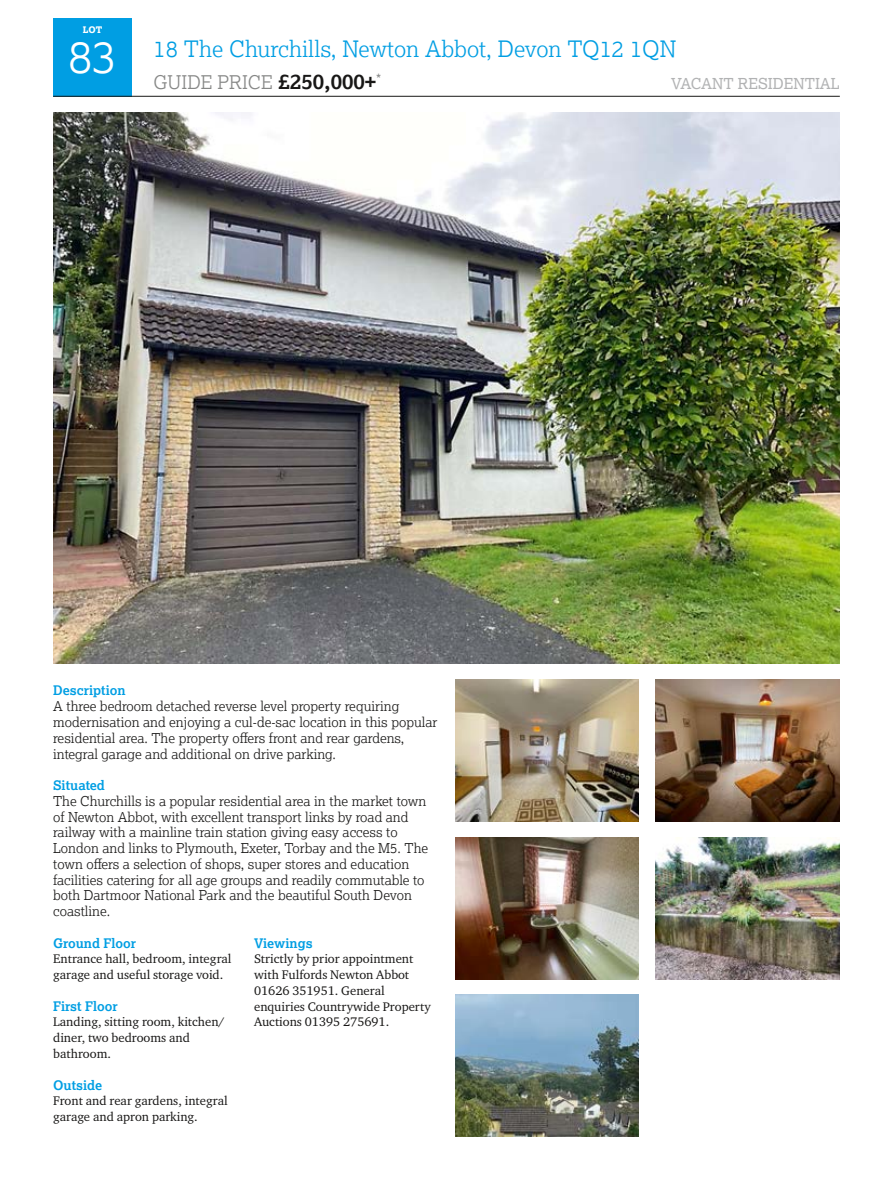
<style>
.page{position:relative;width:893px;height:1187px;background:#fff}
.page>*{position:absolute;margin:0;border:0;box-sizing:border-box;transform-origin:0 0}
.t1{font:300 45px "Lexia";color:#fff}
.t2{font:300 22.5px "Lexia";color:#009ee3}
.t3{font:300 18.75px "Lexia";color:#868786}
.t4{font:15px "Lexia";color:#b1b2b3}
.t5{font:300 13.5px/15.8px "Lexia";color:#181716}
.t6{font:13.5px "Lexia";color:#868786}
.t7{font:700 13.2px "Lexia";color:#009ee3}
.t8{font:12.75px/15.8px "Charter ITC Pro";color:#181716}
.t9{font:800 9px "Lexia";color:#fff}
.s1{font-weight:700;font-size:21px;color:#181716}
</style>
<div class="page">
<div style="left:53px;top:18px;width:79px;height:78px;background:#009ee3"></div>
<hr style="left:53px;top:96px;width:787px;height:1px;background:#181716">
<img style="left:53px;top:112px;width:787px;height:551px">
<img style="left:455px;top:994px;width:184px;height:142px">
<img style="left:455px;top:679px;width:184px;height:142px">
<img style="left:455px;top:837px;width:184px;height:141px">
<img style="left:656px;top:679px;width:184px;height:142px">
<img style="left:656px;top:837px;width:184px;height:141px">
<p class="t9" style="left:83px;top:24px;width:21px">LOT</p>
<h1 class="t1" style="left:68px;top:28px;width:51px">83</h1>
<h2 class="t2" style="left:154px;top:35px;width:524px">18 The Churchills, Newton Abbot, Devon TQ12 1QN</h2>
<h3 class="t3" style="left:154px;top:70px;width:224px">GUIDE PRICE <span class="s1">£250,000+</span></h3>
<p class="t4" style="left:671px;top:74px;width:170px">VACANT RESIDENTIAL</p>
<p class="t6" style="left:376px;top:71px;width:7px">*</p>
<p class="t7" style="left:53px;top:682px;width:74px">Description</p>
<p class="t5" style="left:53px;top:698px;width:386px">A three bedroom detached reverse level property requiring modernisation and enjoying a cul-de-sac location in this popular residential area. The property offers front and rear gardens, integral garage and additional on drive parking.</p>
<p class="t7" style="left:53px;top:776px;width:53px">Situated</p>
<p class="t5" style="left:53px;top:792px;width:377px">The Churchills is a popular residential area in the market town of Newton Abbot, with excellent transport links by road and railway with a mainline train station giving easy access to London and links to Plymouth, Exeter, Torbay and the M5. The town offers a selection of shops, super stores and education facilities catering for all age groups and readily commutable to both Dartmoor National Park and the beautiful South Devon coastline.</p>
<p class="t7" style="left:53px;top:934px;width:84px">Ground Floor</p>
<p class="t8" style="left:53px;top:950px;width:180px">Entrance hall, bedroom, integral garage and useful storage void.</p>
<p class="t7" style="left:53px;top:997px;width:66px">First Floor</p>
<p class="t8" style="left:53px;top:1013px;width:173px">Landing, sitting room, kitchen/ diner, two bedrooms and bathroom.</p>
<p class="t7" style="left:53px;top:1076px;width:51px">Outside</p>
<p class="t8" style="left:53px;top:1092px;width:176px">Front and rear gardens, integral garage and apron parking.</p>
<p class="t7" style="left:254px;top:934px;width:60px">Viewings</p>
<p class="t8" style="left:254px;top:950px;width:178px">Strictly by prior appointment with Fulfords Newton Abbot<br>01626 351951. General enquiries Countrywide Property<br>Auctions 01395 275691.</p>
</div>
